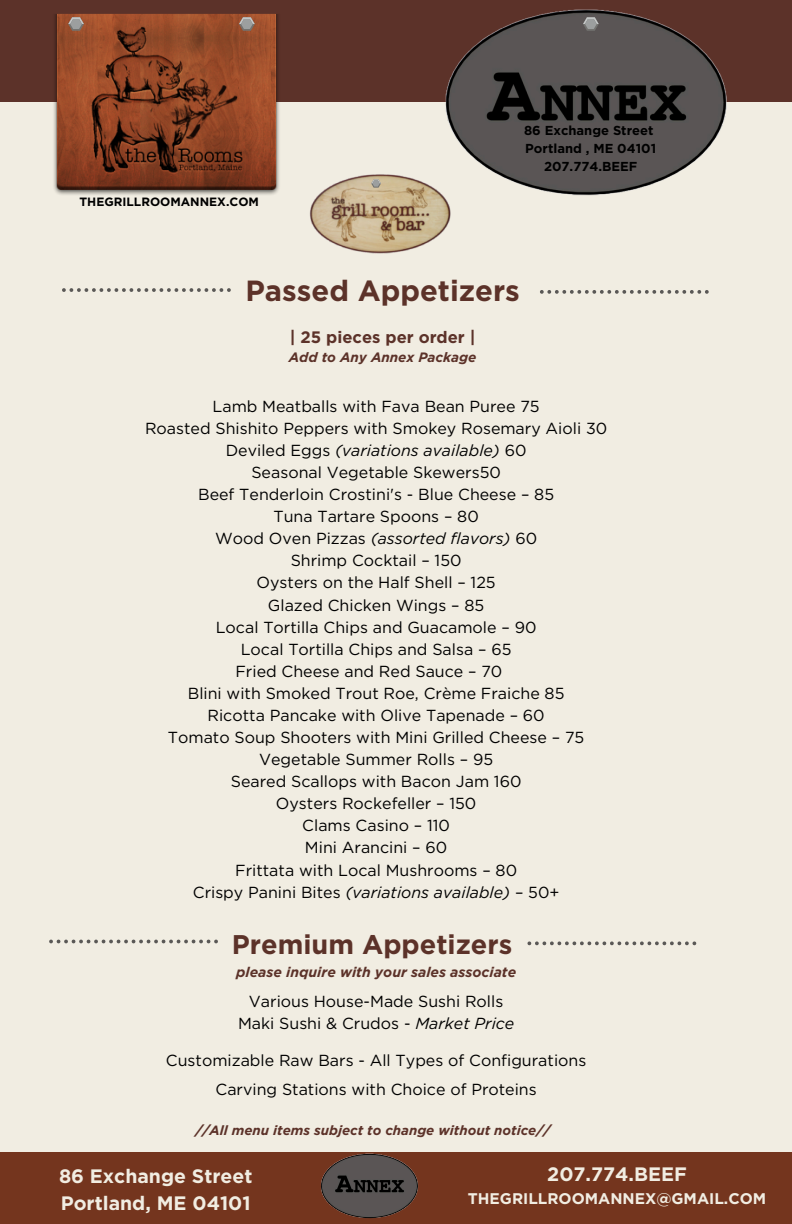
<style>
.page{position:relative;width:792px;height:1224px;background:#f1ede2}
.page>*{position:absolute;margin:0;border:0;box-sizing:border-box;transform-origin:0 0}
.t1{font:700 29.1px "Gotham";color:#5c3229}
.t2{font:700 27px "Gotham";color:#5c3229}
.t3{font:700 19.4px/26.4px "Gotham";color:#f1ede2}
.t4{font:700 16.6px "Gotham";color:#5c3229}
.t5{font:16px/22.1px "Gotham";color:#000;text-align:center}
.t6{font:italic 16px "Gotham";color:#000}
.t7{font:700 15.4px "Gotham";color:#f1ede2}
.t8{font:italic 700 14px "Gotham";color:#5c3229}
.t9{font:italic 700 13.6px "Gotham";color:#5c3229}
.t10{font:italic 700 13.3px "Gotham";color:#5c3229}
.t11{font:700 13px/18px "Gotham";color:#000;text-align:center}
.t12{font:700 12px "Gotham";color:#000}
.s1{font-style:normal}
.s2{font-style:italic}
</style>
<div class="page">
<svg style="left:540px;top:290px;width:169px;height:4px"></svg>
<img style="left:309px;top:174px;width:141px;height:79px">
<svg style="left:371px;top:179px;width:10px;height:9px"></svg>
<div style="left:0;top:0;width:792px;height:101px;background:#5c3229"></div>
<img style="left:418px;top:9px;width:346px;height:211px">
<img style="left:49px;top:13px;width:234px;height:182px">
<svg style="left:239px;top:17px;width:16px;height:14px"></svg>
<svg style="left:68px;top:17px;width:16px;height:14px"></svg>
<svg style="left:583px;top:17px;width:16px;height:14px"></svg>
<div style="left:0;top:1153px;width:792px;height:71px;background:#74351e"></div>
<img style="left:312px;top:1152px;width:118px;height:67px">
<svg style="left:62px;top:288px;width:169px;height:4px"></svg>
<svg style="left:49px;top:940px;width:169px;height:3px"></svg>
<svg style="left:528px;top:941px;width:168px;height:4px"></svg>
<h1 class="t12" style="left:79px;top:195px;width:181px">THEGRILLROOMANNEX.COM</h1>
<p class="t11" style="left:524px;top:122px;width:134px">86 Exchange Street<br>Portland , ME 04101<br>207.774.BEEF</p>
<p class="t1" style="left:245px;top:273px;width:276px">Passed Appetizers</p>
<h6 class="t4" style="left:290px;top:327px;width:187px">| 25 pieces per order |</h6>
<h6 class="t9" style="left:289px;top:349px;width:189px">Add to Any Annex Package</h6>
<h5 class="t5" style="left:213px;top:395px;width:329px">Lamb Meatballs with Fava Bean Puree 75</h5>
<h5 class="t5" style="left:145px;top:417px;width:464px">Roasted Shishito Peppers with Smokey Rosemary Aioli 30</h5>
<h5 class="t6" style="left:226px;top:441px;width:302px"><span class="s1">Deviled Eggs</span> (variations available) <span class="s1">60</span></h5>
<h5 class="t5" style="left:251px;top:461px;width:251px">Seasonal Vegetable Skewers50</h5>
<h5 class="t5" style="left:198px;top:483px;width:357px">Beef Tenderloin Crostini's - Blue Cheese – 85</h5>
<h5 class="t5" style="left:273px;top:505px;width:207px">Tuna Tartare Spoons – 80</h5>
<h5 class="t6" style="left:215px;top:529px;width:324px"><span class="s1">Wood Oven Pizzas</span> (assorted flavors) <span class="s1">60</span></h5>
<h5 class="t5" style="left:291px;top:550px;width:172px">Shrimp Cocktail – 150</h5>
<h5 class="t5" style="left:257px;top:572px;width:241px">Oysters on the Half Shell – 125</h5>
<h5 class="t5" style="left:268px;top:594px;width:218px">Glazed Chicken Wings – 85</h5>
<h5 class="t5" style="left:216px;top:616px;width:322px">Local Tortilla Chips and Guacamole – 90</h5>
<h5 class="t5" style="left:241px;top:638px;width:272px">Local Tortilla Chips and Salsa – 65</h5>
<h5 class="t5" style="left:235px;top:660px;width:268px">Fried Cheese and Red Sauce – 70</h5>
<h5 class="t5" style="left:188px;top:682px;width:378px">Blini with Smoked Trout Roe, Crème Fraiche 85</h5>
<h5 class="t5" style="left:208px;top:704px;width:339px">Ricotta Pancake with Olive Tapenade – 60</h5>
<h5 class="t5" style="left:168px;top:726px;width:418px">Tomato Soup Shooters with Mini Grilled Cheese – 75</h5>
<h5 class="t5" style="left:259px;top:748px;width:236px">Vegetable Summer Rolls – 95</h5>
<h5 class="t5" style="left:231px;top:770px;width:292px">Seared Scallops with Bacon Jam 160</h5>
<h5 class="t5" style="left:276px;top:792px;width:202px">Oysters Rockefeller – 150</h5>
<h5 class="t5" style="left:302px;top:815px;width:149px">Clams Casino – 110</h5>
<h5 class="t5" style="left:305px;top:837px;width:144px">Mini Arancini – 60</h5>
<h5 class="t5" style="left:235px;top:859px;width:283px">Frittata with Local Mushrooms – 80</h5>
<h5 class="t5" style="left:193px;top:881px;width:368px">Crispy Panini Bites <span class="s2">(variations available)</span> – 50+</h5>
<h6 class="t2" style="left:232px;top:928px;width:282px">Premium Appetizers</h6>
<h6 class="t8" style="left:236px;top:964px;width:282px">please inquire with your sales associate</h6>
<h5 class="t5" style="left:238px;top:990px;width:278px">Various House-Made Sushi Rolls<br>Maki Sushi &amp; Crudos - <span class="s2">Market Price</span></h5>
<h5 class="t5" style="left:166px;top:1050px;width:422px">Customizable Raw Bars - All Types of Configurations</h5>
<h5 class="t5" style="left:216px;top:1078px;width:323px">Carving Stations with Choice of Proteins</h5>
<p class="t10" style="left:195px;top:1122px;width:357px">//All menu items subject to change without notice//</p>
<p class="t3" style="left:59px;top:1163px;width:195px">86 Exchange Street<br>Portland, ME 04101</p>
<h6 class="t3" style="left:547px;top:1161px;width:141px">207.774.BEEF</h6>
<h6 class="t7" style="left:468px;top:1189px;width:300px">THEGRILLROOMANNEX@GMAIL.COM</h6>
</div>
